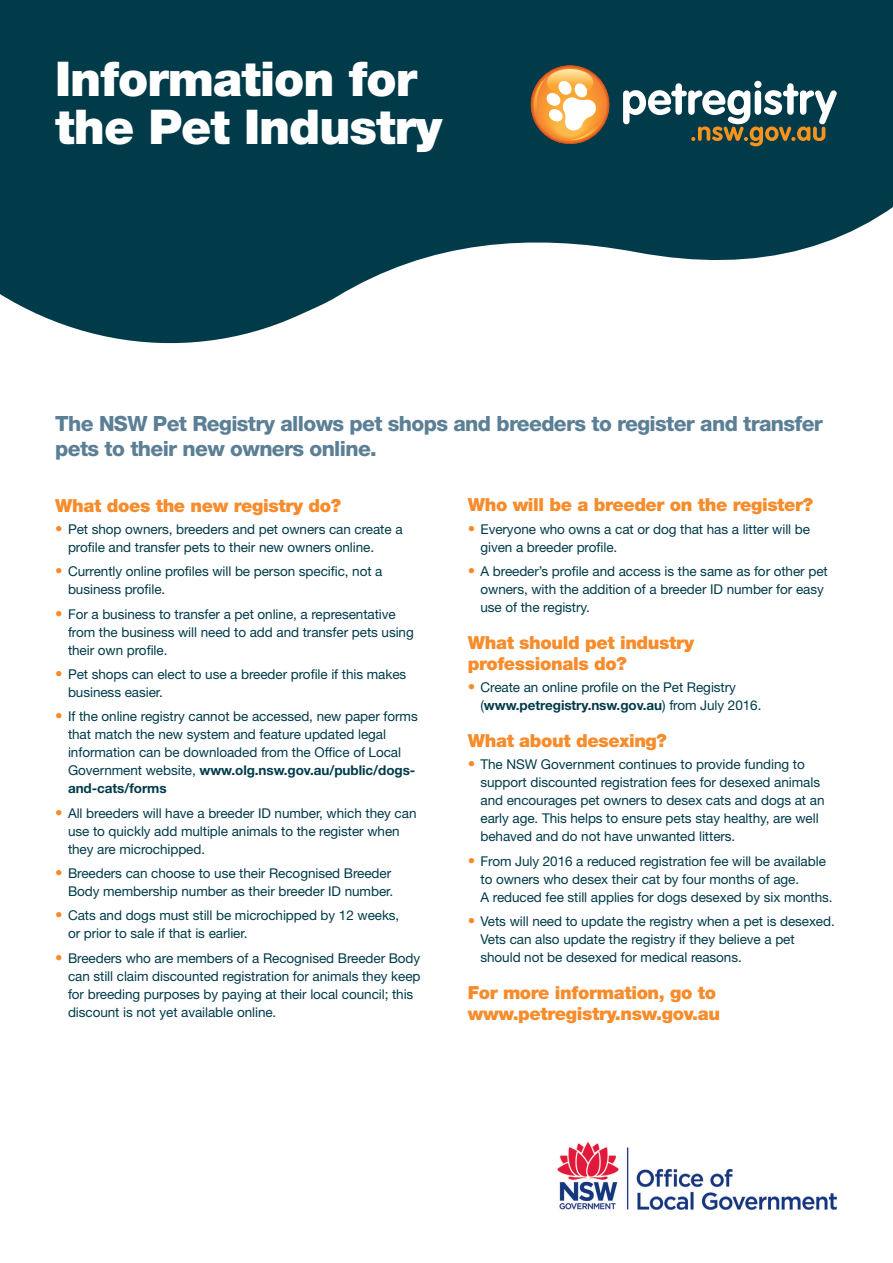
<style>
.page{position:relative;width:893px;height:1263px;background:#fff}
.page>*{position:absolute;margin:0;border:0;box-sizing:border-box;transform-origin:0 0}
.t1{font:900 48px/48px "Helvetica Neue LT Std";letter-spacing:-.02em;color:#fff}
.t2{font:800 21px/25.2px "Helvetica Neue LT Std";letter-spacing:-.03em;color:#5b7f95}
.t3{font:900 18px/21.6px "Helvetica Neue LT Std";letter-spacing:-.02em;color:#f68c2b}
.t4{font:13.5px/18px "Helvetica Neue LT Std";letter-spacing:-.005em;color:#013b4a}
.s1{font-size:15px;color:#f68c2b}
.s2{font-weight:700}
</style>
<div class="page">
<svg style="left:0;top:0;width:893px;height:344px;fill:#013b4a"></svg>
<svg style="left:623px;top:81px;width:214px;height:65px"></svg>
<svg style="left:534px;top:69px;width:67px;height:72px"></svg>
<img style="left:557px;top:1142px;width:280px;height:68px">
<h1 class="t1" style="left:55px;top:55px;width:388px">Information for the Pet Industry</h1>
<h2 class="t2" style="left:55px;top:410px;width:769px">The NSW Pet Registry allows pet shops and breeders to register and transfer pets to their new owners online.</h2>
<h3 class="t3" style="left:55px;top:494px;width:287px">What does the new registry do?</h3>
<p class="t4" style="left:68px;top:520px;width:336px;text-indent:-13px"><span class="s1">•</span> Pet shop owners, breeders and pet owners can create a profile and transfer pets to their new owners online.</p>
<p class="t4" style="left:68px;top:562px;width:316px;text-indent:-13px"><span class="s1">•</span> Currently online profiles will be person specific, not a business profile.</p>
<p class="t4" style="left:68px;top:604px;width:347px;text-indent:-13px"><span class="s1">•</span> For a business to transfer a pet online, a representative from the business will need to add and transfer pets using their own profile.</p>
<p class="t4" style="left:68px;top:665px;width:340px;text-indent:-13px"><span class="s1">•</span> Pet shops can elect to use a breeder profile if this makes business easier.</p>
<p class="t4" style="left:68px;top:707px;width:351px;text-indent:-13px"><span class="s1">•</span> If the online registry cannot be accessed, new paper forms that match the new system and feature updated legal information can be downloaded from the Office of Local Government website, <span class="s2">www.olg.nsw.gov.au/public/dogs&shy;and-cats/forms</span></p>
<p class="t4" style="left:68px;top:804px;width:350px;text-indent:-13px"><span class="s1">•</span> All breeders will have a breeder ID number, which they can use to quickly add multiple animals to the register when they are microchipped.</p>
<p class="t4" style="left:55px;top:864px;width:339px;text-align:right"><span class="s1">•</span> Breeders can choose to use their Recognised Breeder<br>Body membership number as their breeder ID number.</p>
<p class="t4" style="left:68px;top:906px;width:333px;text-indent:-13px"><span class="s1">•</span> Cats and dogs must still be microchipped by 12 weeks, or prior to sale if that is earlier.</p>
<p class="t4" style="left:68px;top:949px;width:354px;text-indent:-13px"><span class="s1">•</span> Breeders who are members of a Recognised Breeder Body can still claim discounted registration for animals they keep for breeding purposes by paying at their local council; this discount is not yet available online.</p>
<h3 class="t3" style="left:468px;top:494px;width:347px">Who will be a breeder on the register?</h3>
<p class="t4" style="left:480px;top:520px;width:331px;text-indent:-13px"><span class="s1">•</span> Everyone who owns a cat or dog that has a litter will be given a breeder profile.</p>
<p class="t4" style="left:480px;top:562px;width:349px;text-indent:-13px"><span class="s1">•</span> A breeder’s profile and access is the same as for other pet owners, with the addition of a breeder ID number for easy use of the registry.</p>
<h3 class="t3" style="left:468px;top:631px;width:228px">What should pet industry professionals do?</h3>
<p class="t4" style="left:480px;top:678px;width:282px;text-indent:-13px"><span class="s1">•</span> Create an online profile on the Pet Registry (<span class="s2">www.petregistry.nsw.gov.au</span>) from July 2016.</p>
<h3 class="t3" style="left:468px;top:730px;width:201px">What about desexing?</h3>
<p class="t4" style="left:480px;top:755px;width:345px;text-indent:-13px"><span class="s1">•</span> The NSW Government continues to provide funding to support discounted registration fees for desexed animals and encourages pet owners to desex cats and dogs at an early age. This helps to ensure pets stay healthy, are well behaved and do not have unwanted litters.</p>
<p class="t4" style="left:480px;top:852px;width:354px;text-indent:-13px"><span class="s1">•</span> From July 2016 a reduced registration fee will be available to owners who desex their cat by four months of age.<br>A reduced fee still applies for dogs desexed by six months.</p>
<p class="t4" style="left:480px;top:912px;width:356px;text-indent:-13px"><span class="s1">•</span> Vets will need to update the registry when a pet is desexed.<br>Vets can also update the registry if they believe a pet should not be desexed for medical reasons.</p>
<h3 class="t3" style="left:468px;top:981px;width:254px">For more information, go to www.petregistry.nsw.gov.au</h3>
</div>
